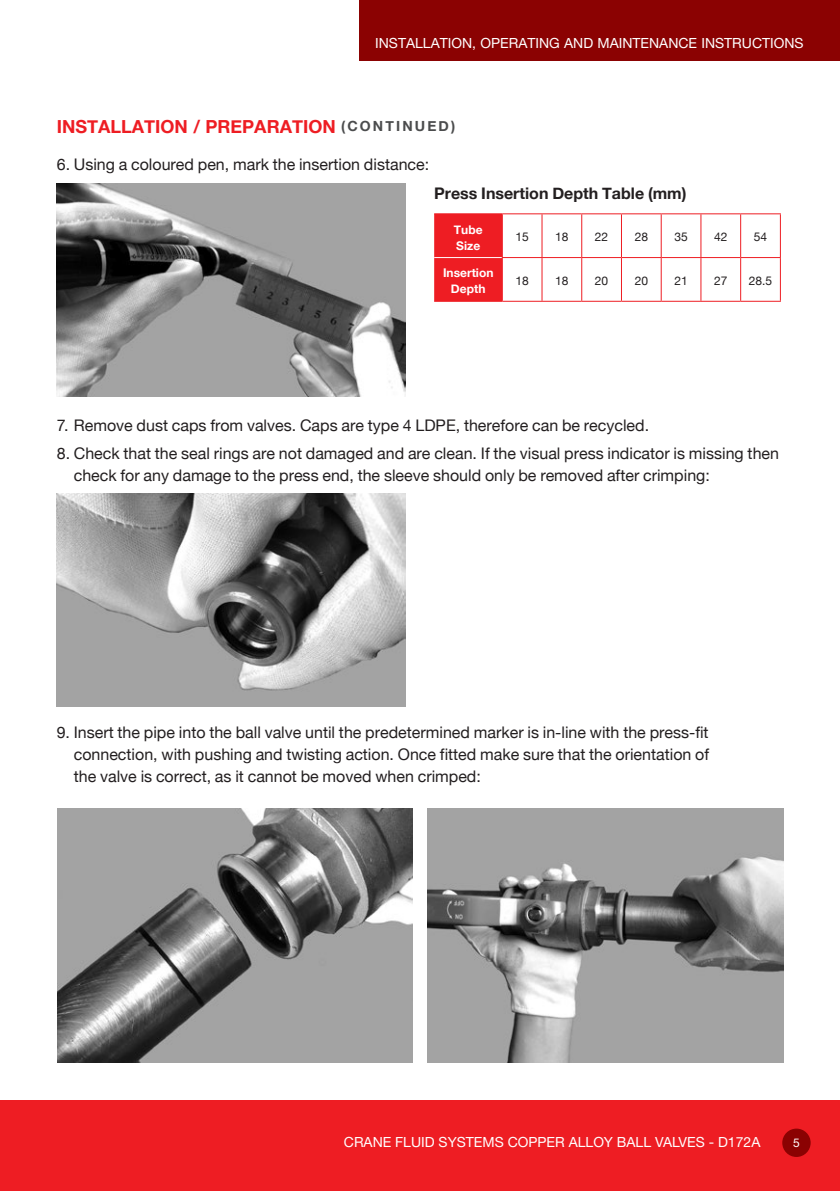
<style>
.page{position:relative;width:840px;height:1191px;background:#fff}
.page>*{position:absolute;margin:0;border:0;box-sizing:border-box;transform-origin:0 0}
.t1{font:700 18px "Helvetica Neue";color:#ee1d23}
.t2{font:16px/22px "Helvetica Neue";color:#231f20}
.red_bullets{font:700 16px "Helvetica Neue";color:#231f20}
.t3{font:14px "Helvetica Neue";color:#fff}
.t4{font:12px "Helvetica Neue";color:#231f20}
.t5{font:700 12px/16px "Helvetica Neue";color:#fff}
.t6{font:12px "Helvetica Neue";color:#fff}
.s1{font-size:14px;color:#4b4c4d}
</style>
<div class="page">
<div style="left:434px;top:214px;width:67px;height:87px;background:#ee1d23"></div>
<hr style="left:501px;top:214px;width:1px;height:43px;background:#ee1d23">
<hr style="left:501px;top:257px;width:40px;height:1px;background:#ee1d23">
<hr style="left:501px;top:258px;width:1px;height:43px;background:#ee1d23">
<hr style="left:541px;top:257px;width:40px;height:1px;background:#ee1d23">
<hr style="left:581px;top:257px;width:40px;height:1px;background:#ee1d23">
<hr style="left:621px;top:257px;width:39px;height:1px;background:#ee1d23">
<hr style="left:660px;top:257px;width:40px;height:1px;background:#ee1d23">
<hr style="left:700px;top:257px;width:40px;height:1px;background:#ee1d23">
<hr style="left:740px;top:257px;width:40px;height:1px;background:#ee1d23">
<hr style="left:502px;top:301px;width:39px;height:1px;background:#ee1d23">
<hr style="left:541px;top:301px;width:40px;height:1px;background:#ee1d23">
<hr style="left:581px;top:301px;width:40px;height:1px;background:#ee1d23">
<hr style="left:621px;top:301px;width:39px;height:1px;background:#ee1d23">
<hr style="left:660px;top:301px;width:40px;height:1px;background:#ee1d23">
<hr style="left:700px;top:301px;width:40px;height:1px;background:#ee1d23">
<hr style="left:740px;top:301px;width:40px;height:1px;background:#ee1d23">
<hr style="left:434px;top:257px;width:67px;height:1px;background:#fff">
<hr style="left:502px;top:213px;width:39px;height:1px;background:#ee1d23">
<hr style="left:541px;top:213px;width:40px;height:1px;background:#ee1d23">
<hr style="left:581px;top:213px;width:40px;height:1px;background:#ee1d23">
<hr style="left:621px;top:213px;width:39px;height:1px;background:#ee1d23">
<hr style="left:660px;top:213px;width:40px;height:1px;background:#ee1d23">
<hr style="left:700px;top:213px;width:40px;height:1px;background:#ee1d23">
<hr style="left:740px;top:213px;width:40px;height:1px;background:#ee1d23">
<hr style="left:541px;top:214px;width:1px;height:43px;background:#ee1d23">
<hr style="left:581px;top:214px;width:1px;height:43px;background:#ee1d23">
<hr style="left:620px;top:214px;width:1px;height:43px;background:#ee1d23">
<hr style="left:660px;top:214px;width:1px;height:43px;background:#ee1d23">
<hr style="left:700px;top:214px;width:1px;height:43px;background:#ee1d23">
<hr style="left:739px;top:214px;width:1px;height:43px;background:#ee1d23">
<hr style="left:541px;top:258px;width:1px;height:43px;background:#ee1d23">
<hr style="left:581px;top:258px;width:1px;height:43px;background:#ee1d23">
<hr style="left:620px;top:258px;width:1px;height:43px;background:#ee1d23">
<hr style="left:660px;top:258px;width:1px;height:43px;background:#ee1d23">
<hr style="left:700px;top:258px;width:1px;height:43px;background:#ee1d23">
<hr style="left:739px;top:258px;width:1px;height:43px;background:#ee1d23">
<hr style="left:434px;top:213px;width:68px;height:1px;background:#ee1d23">
<hr style="left:434px;top:301px;width:68px;height:1px;background:#ee1d23">
<hr style="left:779px;top:214px;width:1px;height:43px;background:#ee1d23">
<hr style="left:779px;top:258px;width:1px;height:43px;background:#ee1d23">
<div style="left:0;top:1100px;width:839px;height:91px;background:#ee1d23"></div>
<div style="left:782px;top:1129px;width:27px;height:27px;background:#8b0202;border-radius:50%"></div>
<div style="left:781px;top:1128px;width:29px;height:29px;border:2px solid #8b0202;border-radius:50%"></div>
<img style="left:57px;top:184px;width:348px;height:212px">
<img style="left:57px;top:493px;width:348px;height:213px">
<img style="left:57px;top:808px;width:355px;height:254px">
<img style="left:427px;top:808px;width:355px;height:254px">
<div style="left:359px;top:0;width:480px;height:61px;background:#8b0202"></div>
<p class="t3" style="left:375px;top:35px;width:430px">INSTALLATION, OPERATING AND MAINTENANCE INSTRUCTIONS</p>
<p class="t1" style="left:57px;top:112px;width:399px">INSTALLATION / PREPARATION <span class="s1">(CONTINUED)</span></p>
<p class="t2" style="left:57px;top:155px;width:374px">6. Using a coloured pen, mark the insertion distance:</p>
<p class="red_bullets" style="left:434px;top:181px;width:254px">Press Insertion Depth Table (mm)</p>
<p class="t5" style="left:453px;top:222px;width:30px">Tube<br>Size</p>
<p class="t4" style="left:515px;top:228px;width:15px">15</p>
<p class="t4" style="left:555px;top:228px;width:15px">18</p>
<p class="t4" style="left:594px;top:228px;width:15px">22</p>
<p class="t4" style="left:634px;top:228px;width:15px">28</p>
<p class="t4" style="left:674px;top:228px;width:15px">35</p>
<p class="t4" style="left:713px;top:228px;width:15px">42</p>
<p class="t4" style="left:753px;top:228px;width:15px">54</p>
<p class="t5" style="left:443px;top:265px;width:52px;text-align:center">Insertion<br>Depth</p>
<p class="t4" style="left:515px;top:272px;width:15px">18</p>
<p class="t4" style="left:555px;top:272px;width:15px">18</p>
<p class="t4" style="left:594px;top:272px;width:15px">20</p>
<p class="t4" style="left:634px;top:272px;width:15px">20</p>
<p class="t4" style="left:674px;top:272px;width:15px">21</p>
<p class="t4" style="left:713px;top:272px;width:15px">27</p>
<p class="t4" style="left:748px;top:272px;width:25px">28.5</p>
<p class="t2" style="left:57px;top:415px;width:593px">7. Remove dust caps from valves. Caps are type 4 LDPE, therefore can be recycled.</p>
<p class="t2" style="left:74px;top:443px;width:706px;text-indent:-17px">8. Check that the seal rings are not damaged and are clean. If the visual press indicator is missing then check for any damage to the press end, the sleeve should only be removed after crimping:</p>
<p class="t2" style="left:74px;top:722px;width:636px;text-align:justify;text-indent:-17px">9. Insert the pipe into the ball valve until the predetermined marker is in-line with the press-fit connection, with pushing and twisting action. Once fitted make sure that the orientation of the valve is correct, as it cannot be moved when crimped:</p>
<p class="t3" style="left:448px;top:1131px;width:319px">THERMOSTATIC MIXING VALVES: D1088 &amp; D1089</p>
<p class="t6" style="left:798px;top:1132px;width:8px">5</p>
<p class="t3" style="left:344px;top:1134px;width:418px">CRANE FLUID SYSTEMS COPPER ALLOY BALL VALVES - D172A</p>
<p class="t6" style="left:792px;top:1135px;width:8px">5</p>
</div>
